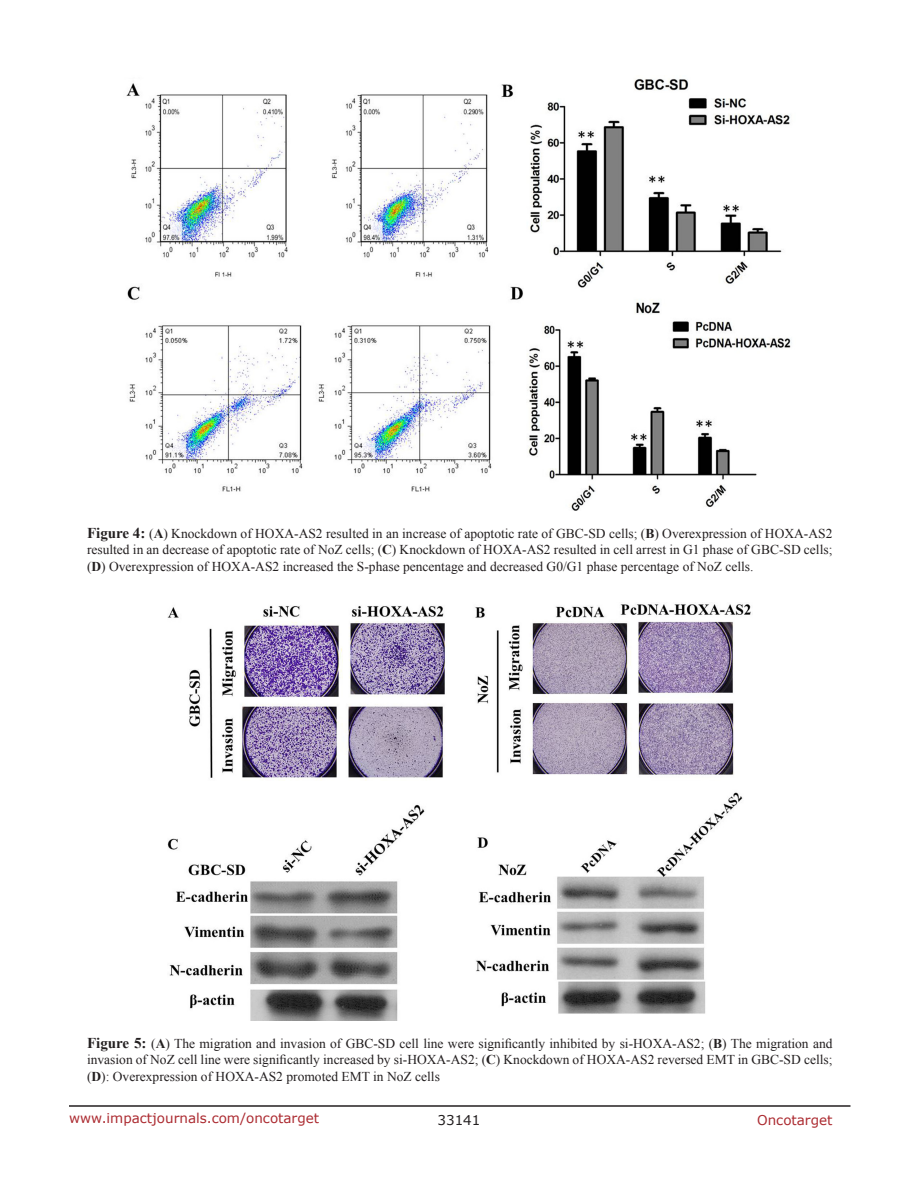
<style>
.page{position:relative;width:918px;height:1188px;background:#fff}
.page>*{position:absolute;margin:0;border:0;box-sizing:border-box;transform-origin:0 0}
.FigureText{font:13.5px/16.2px "Times New Roman";color:#231f20;text-align:justify}
.t1{font:13.5px "Verdana";color:#ac2b31}
.t2{font:13.5px "Verdana";color:#231f20}
.s1{font-weight:700;font-size:15px}
.s2{font-weight:700}
</style>
<div class="page">
<hr style="left:69px;top:1105px;width:781px;height:2px;background:#231f20">
<img style="left:126px;top:78px;width:666px;height:432px">
<img style="left:167px;top:604px;width:584px;height:417px">
<p class="FigureText" style="left:87px;top:525px;width:747px"><span class="s1">Figure 4:</span> (<span class="s2">A</span>) Knockdown of HOXA-AS2 resulted in an increase of apoptotic rate of GBC-SD cells; (<span class="s2">B</span>) Overexpression of HOXA-AS2 resulted in an decrease of apoptotic rate of NoZ cells; (<span class="s2">C</span>) Knockdown of HOXA-AS2 resulted in cell arrest in G1 phase of GBC-SD cells; (<span class="s2">D</span>) Overexpression of HOXA-AS2 increased the S-phase pencentage and decreased G0/G1 phase percentage of NoZ cells.</p>
<p class="FigureText" style="left:87px;top:1035px;width:747px"><span class="s1">Figure 5:</span> (<span class="s2">A</span>) The migration and invasion of GBC-SD cell line were significantly inhibited by si-HOXA-AS2; (<span class="s2">B</span>) The migration and invasion of NoZ cell line were significantly increased by si-HOXA-AS2; (<span class="s2">C</span>) Knockdown of HOXA-AS2 reversed EMT in GBC-SD cells; (<span class="s2">D</span>): Overexpression of HOXA-AS2 promoted EMT in NoZ cells</p>
<p class="t1" style="left:69px;top:1109px;width:252px">www.impactjournals.com/oncotarget</p>
<p class="t2" style="left:438px;top:1111px;width:44px">33141</p>
<p class="t1" style="left:757px;top:1111px;width:77px">Oncotarget</p>
</div>
